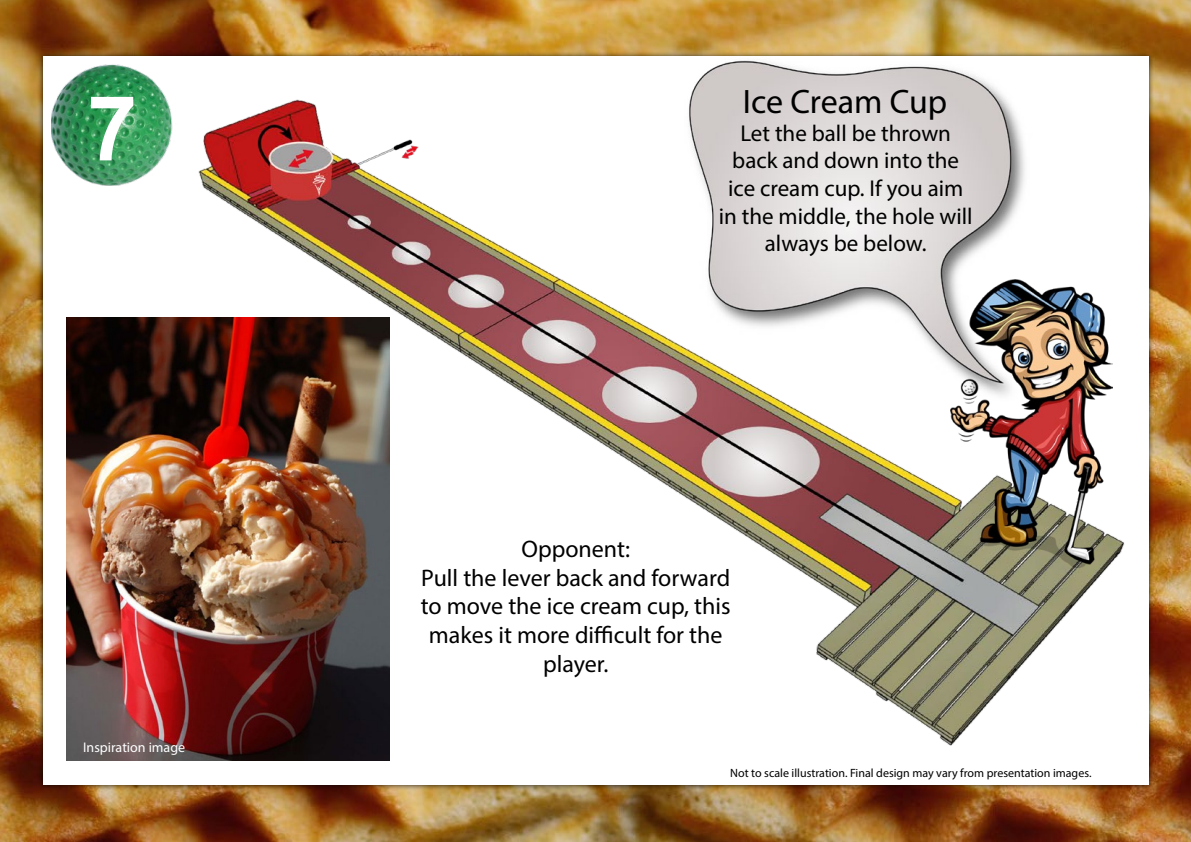
<style>
.page{position:relative;width:1191px;height:842px;background:#fff}
.page>*{position:absolute;margin:0;border:0;box-sizing:border-box;transform-origin:0 0}
.t1{font:700 90px "Arial";color:#fff}
.t2{font:34px "Myriad Pro";color:#000}
.t3{font:24px/28.8px "Myriad Pro";color:#000;text-align:center}
.t4{font:23px/27.6px "Myriad Pro";color:#000;text-align:center}
.t5{font:14px "Myriad Pro";color:#fff}
.t6{font:12px "Myriad Pro";color:#000}
</style>
<div class="page">
<img style="left:0;top:0;width:1191px;height:842px">
<div style="left:43px;top:57px;width:1105px;height:728px;background:#fff"></div>
<img style="left:51px;top:50px;width:34px;height:131px">
<img style="left:85px;top:46px;width:1058px;height:715px">
<img style="left:950px;top:280px;width:162px;height:288px">
<img style="left:681px;top:53px;width:351px;height:353px">
<img style="left:66px;top:317px;width:323px;height:443px">
<h1 class="t1" style="left:87px;top:65px;width:52px">7</h1>
<p class="t5" style="left:83px;top:738px;width:104px">Inspiration image</p>
<h2 class="t2" style="left:743px;top:80px;width:206px">Ice Cream Cup</h2>
<p class="t4" style="left:719px;top:119px;width:255px">Let the ball be thrown back and down into the ice cream cup. If you aim in the middle, the hole will always be below.</p>
<p class="t3" style="left:421px;top:534px;width:311px">Opponent:<br>Pull the lever back and forward to move the ice cream cup, this makes it more difficult for the player.</p>
<p class="t6" style="left:730px;top:765px;width:363px">Not to scale illustration. Final design may vary from presentation images.</p>
</div>
